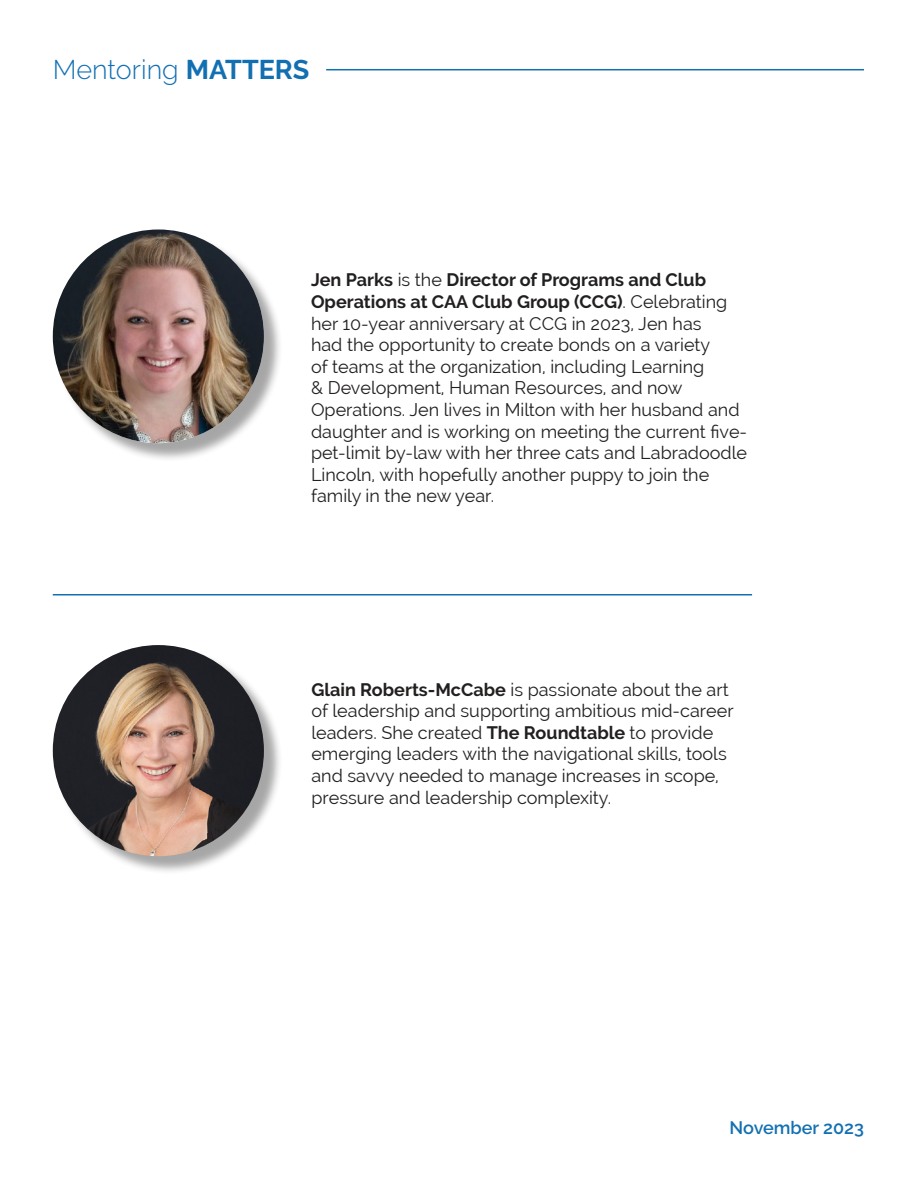
<style>
.page{position:relative;width:918px;height:1188px;background:#fff}
.page>*{position:absolute;margin:0;border:0;box-sizing:border-box;transform-origin:0 0}
.t1{font:300 27px "Raleway";color:#1270b2}
.t2{font:18px/21.6px "Raleway";color:#221f1f}
.t3{font:600 18px "Raleway";color:#1270b2}
.s1{font-weight:700}
</style>
<div class="page">
<div style="left:55px;top:647px;width:227px;height:228px;background:#221f1f;opacity:.4"></div>
<img style="left:53px;top:645px;width:211px;height:211px;border-radius:106px">
<hr style="left:53px;top:594px;width:699px;height:1px;background:#1270b2">
<hr style="left:326px;top:69px;width:538px;height:1px;background:#1270b2">
<div style="left:55px;top:232px;width:227px;height:230px;background:#221f1f;opacity:.4"></div>
<img style="left:53px;top:230px;width:211px;height:213px">
<h1 class="t1" style="left:53px;top:59px;width:258px">Mentoring <span class="s1">MATTERS</span></h1>
<p class="t2" style="left:311px;top:269px;width:438px"><span class="s1">Jen Parks</span> is the <span class="s1">Director of Programs and Club Operations at CAA Club Group (CCG)</span>. Celebrating her 10-year anniversary at CCG in 2023, Jen has<br>had the opportunity to create bonds on a variety<br>of teams at the organization, including Learning<br>&amp; Development, Human Resources, and now Operations. Jen lives in Milton with her husband and daughter and is working on meeting the current 昀椀ve&shy;pet-limit by-law with her three cats and Labradoodle Lincoln, with hopefully another puppy to join the family in the new year.</p>
<p class="t2" style="left:311px;top:678px;width:424px"><span class="s1">Glain Roberts-McCabe</span> is passionate about the art of leadership and supporting ambitious mid-career leaders. She created <span class="s1">The Roundtable</span> to provide emerging leaders with the navigational skills, tools and savvy needed to manage increases in scope, pressure and leadership complexity.</p>
<p class="t3" style="left:730px;top:1121px;width:136px">November 2023</p>
</div>
